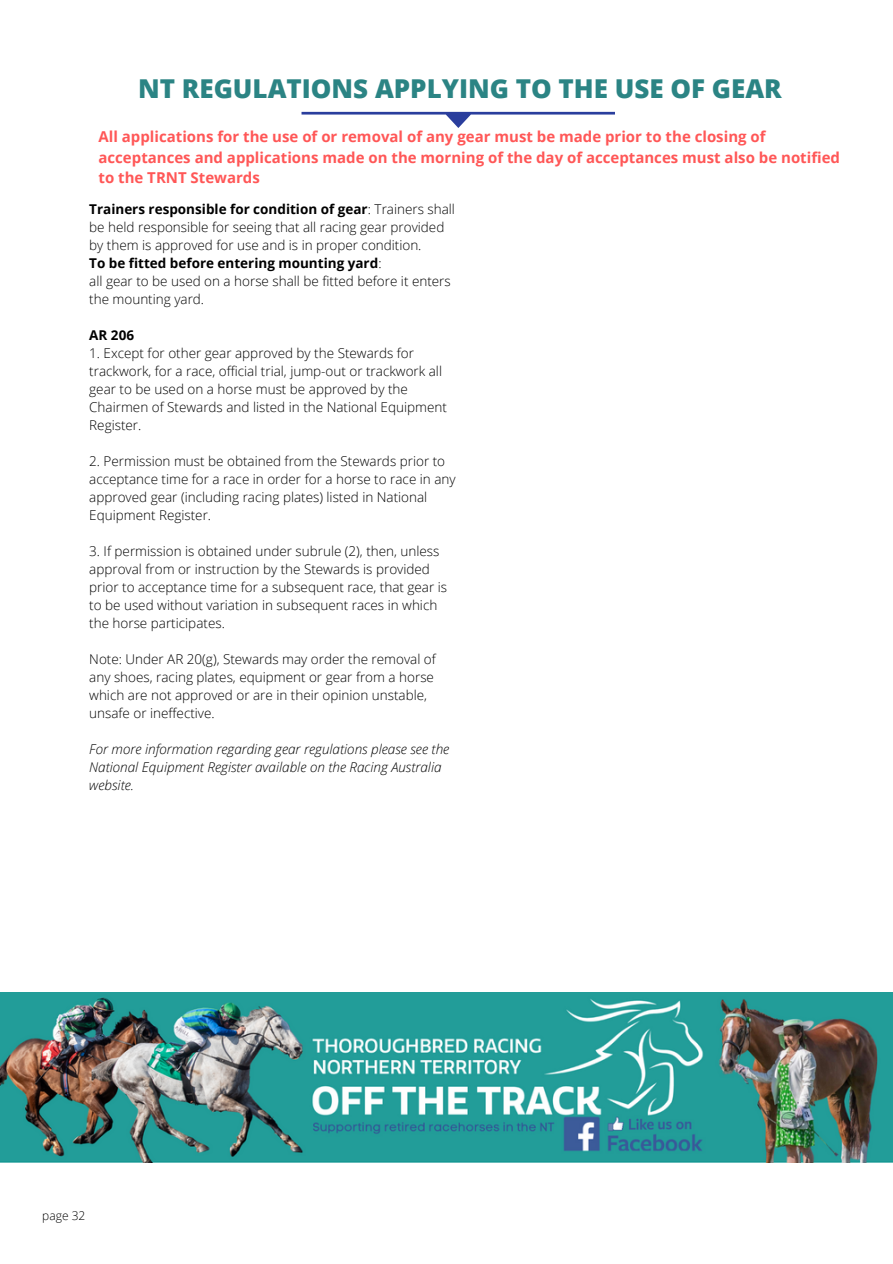
<style>
.page{position:relative;width:893px;height:1264px;background:#fff}
.page>*{position:absolute;margin:0;border:0;box-sizing:border-box;transform-origin:0 0}
.t1{font:800 25.95px "Open Sans";color:#2b8484}
.t2{font:700 15px/20.2px "Open Sans";color:#ff5757}
.t3{font:300 13.5px/18px "Open Sans";color:#000}
.t4{font:italic 300 13.5px/18px "Open Sans";color:#000}
.t5{font:700 13.5px "Open Sans";color:#000}
.t6{font:300 12px "Open Sans";color:#000}
.s1{font-weight:700}
.s2{font-weight:300}
</style>
<div class="page">
<svg style="left:301px;top:112px;width:314px;height:16px"></svg>
<img style="left:0;top:992px;width:892px;height:170px">
<p class="t1" style="left:138px;top:71px;width:645px">NT REGULATIONS APPLYING TO THE USE OF GEAR</p>
<p class="t2" style="left:98px;top:126px;width:743px">All applications for the use of or removal of any gear must be made prior to the closing of acceptances and applications made on the morning of the day of acceptances must also be notified to the TRNT Stewards</p>
<p class="t3" style="left:89px;top:200px;width:367px"><span class="s1">Trainers responsible for condition of gear</span>: Trainers shall be held responsible for seeing that all racing gear provided by them is approved for use and is in proper condition.</p>
<p class="t5" style="left:89px;top:254px;width:294px">To be fitted before entering mounting yard<span class="s2">:</span></p>
<p class="t3" style="left:89px;top:272px;width:363px">all gear to be used on a horse shall be fitted before it enters the mounting yard.</p>
<p class="t5" style="left:89px;top:326px;width:46px">AR 206</p>
<p class="t3" style="left:89px;top:344px;width:359px">1. Except for other gear approved by the Stewards for trackwork, for a race, official trial, jump-out or trackwork all gear to be used on a horse must be approved by the Chairmen of Stewards and listed in the National Equipment Register.</p>
<p class="t3" style="left:89px;top:452px;width:368px">2. Permission must be obtained from the Stewards prior to acceptance time for a race in order for a horse to race in any approved gear (including racing plates) listed in National Equipment Register.</p>
<p class="t3" style="left:89px;top:542px;width:359px">3. If permission is obtained under subrule (2), then, unless approval from or instruction by the Stewards is provided prior to acceptance time for a subsequent race, that gear is to be used without variation in subsequent races in which the horse participates.</p>
<p class="t3" style="left:89px;top:650px;width:348px">Note: Under AR 20(g), Stewards may order the removal of any shoes, racing plates, equipment or gear from a horse which are not approved or are in their opinion unstable, unsafe or ineffective.</p>
<p class="t4" style="left:89px;top:740px;width:361px">For more information regarding gear regulations please see the<br>National Equipment Register available on the Racing Australia website.</p>
<p class="t6" style="left:42px;top:1207px;width:45px">page 32</p>
</div>
